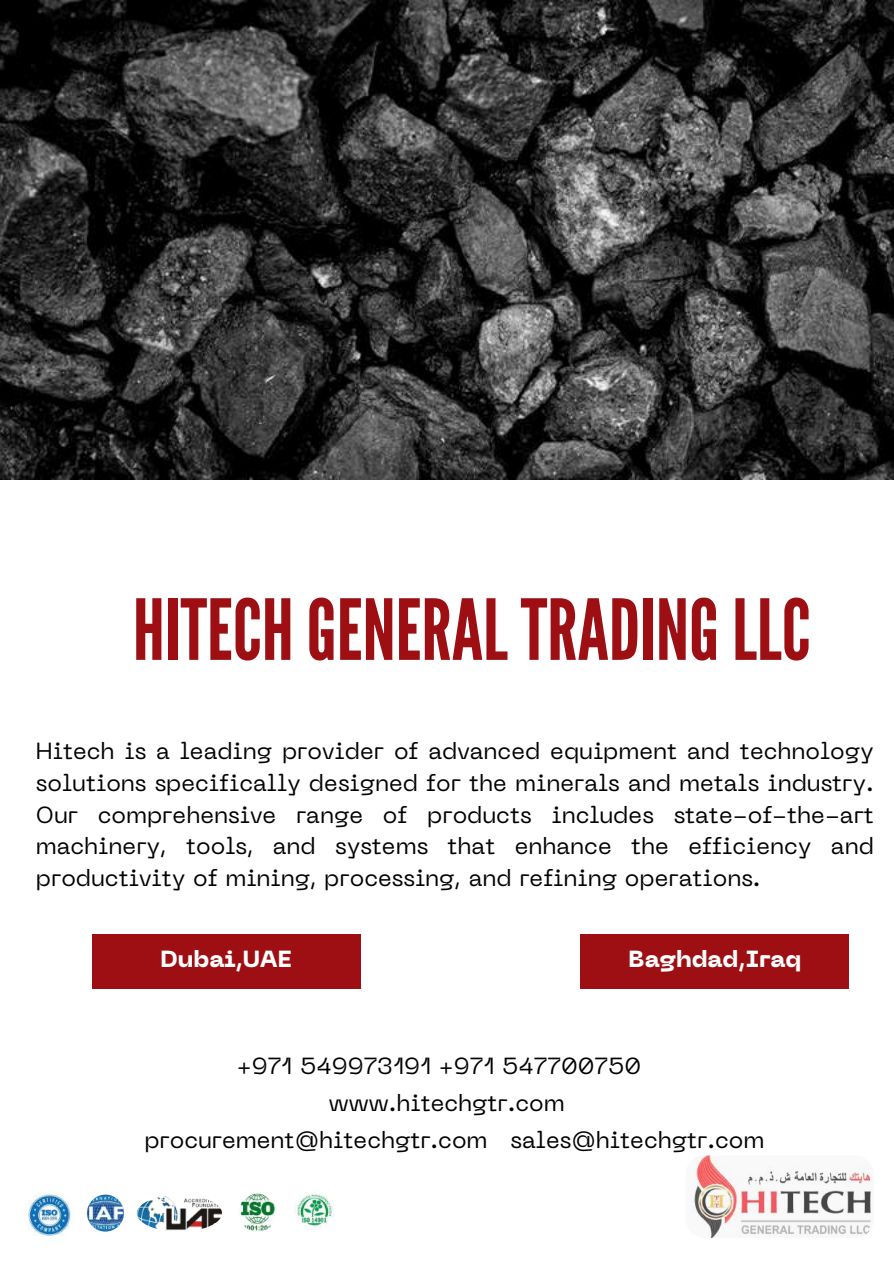
<style>
.page{position:relative;width:894px;height:1264px;background:#fff}
.page>*{position:absolute;margin:0;border:0;box-sizing:border-box;transform-origin:0 0}
.t1{font:83.85px "League Gothic";color:#9d0f13}
.t2{font:23.1px/31.5px "PP Neue Machina";color:#000;text-align:justify}
.t3{font:800 23.1px "PP Neue Machina";color:#fff}
</style>
<div class="page">
<div style="left:92px;top:934px;width:268px;height:55px;background:#9d0f13"></div>
<div style="left:580px;top:934px;width:268px;height:55px;background:#9d0f13"></div>
<img style="left:691px;top:1155px;width:180px;height:82px">
<img style="left:23px;top:1189px;width:52px;height:52px;border-radius:50%">
<img style="left:87px;top:1194px;width:37px;height:37px;border-radius:50%">
<img style="left:137px;top:1194px;width:85px;height:37px;border-radius:50%">
<img style="left:238px;top:1193px;width:38px;height:38px;border-radius:50%">
<img style="left:293px;top:1189px;width:43px;height:42px;border-radius:50%">
<img style="left:0;top:0;width:893px;height:479px">
<h1 class="t1" style="left:133px;top:581px;width:679px">HITECHGENERALTRADINGLLC</h1>
<p class="t2" style="left:36px;top:738px;width:839px">Hitech is a leading provider of advanced equipment and technology solutions specifically designed for the minerals and metals industry.<br>Our comprehensive range of products includes state-of-the-art machinery, tools, and systems that enhance the efficiency and productivity of mining, processing, and refining operations.</p>
<p class="t3" style="left:160px;top:950px;width:133px">Dubai,UAE</p>
<p class="t3" style="left:628px;top:950px;width:174px">Baghdad,Iraq</p>
<p class="t2" style="left:237px;top:1052px;width:406px">+971 549973191 +971 547700750</p>
<p class="t2" style="left:329px;top:1088px;width:237px">www.hitechgtr.com</p>
<p class="t2" style="left:144px;top:1125px;width:621px">procurement@hitechgtr.com sales@hitechgtr.com</p>
</div>
